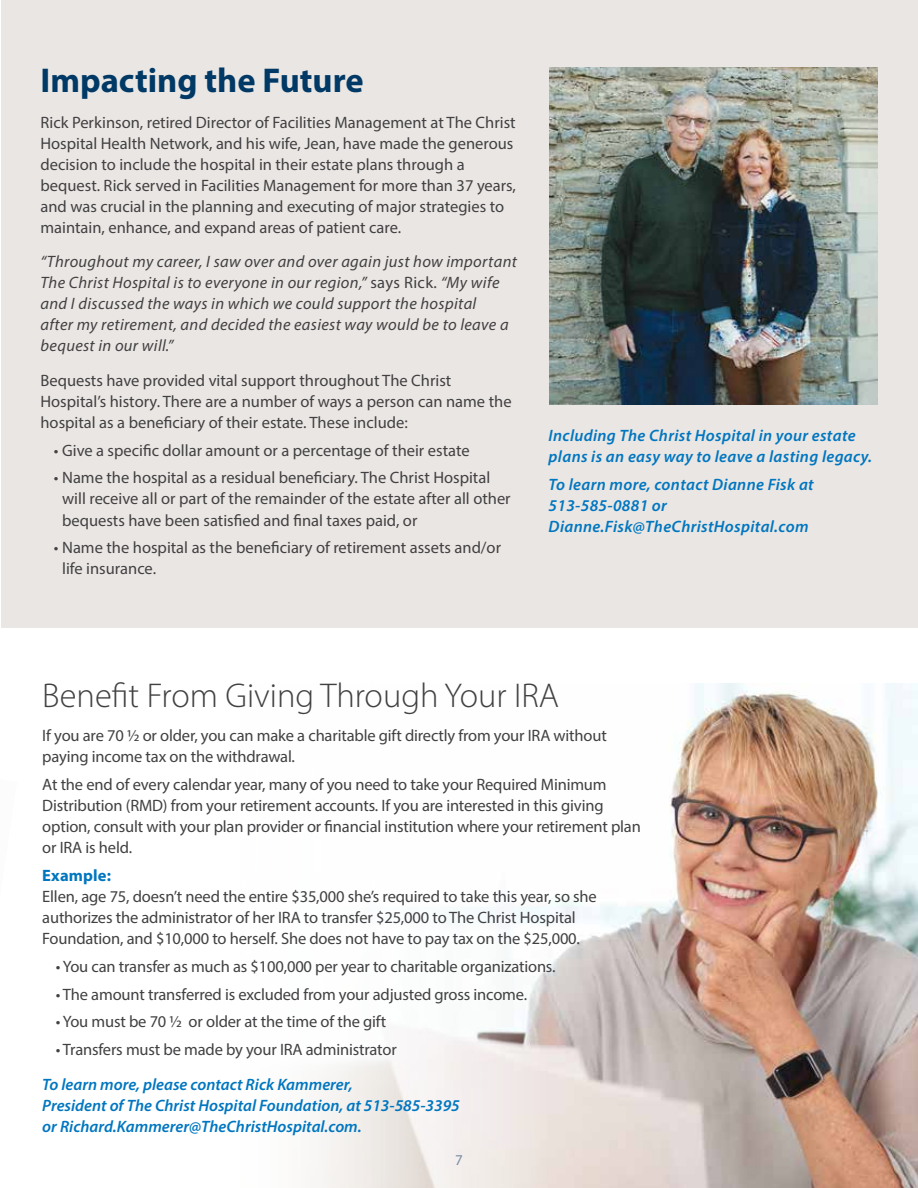
<style>
.page{position:relative;width:918px;height:1188px;background:#fff}
.page>*{position:absolute;margin:0;border:0;box-sizing:border-box;transform-origin:0 0}
.t1{font:300 34.5px "Myriad Pro";color:#414042}
.t2{font:700 34.5px "Myriad Pro";color:#003965}
.t3{font:16.5px/21px "Myriad Pro";letter-spacing:-.005em;color:#414042}
.t4{font:italic 600 16.5px/21px "Myriad Pro";letter-spacing:.01em;color:#0076c0}
.t5{font:italic 16.5px/21px "Myriad Pro";letter-spacing:.02em;color:#414042}
.t6{font:700 16.5px "Myriad Pro";letter-spacing:.01em;color:#0076c0}
.t7{font:15px "Myriad Pro";color:#003965}
.s1{font-style:normal}
</style>
<div class="page">
<img style="left:318px;top:684px;width:600px;height:504px">
<div style="left:2px;top:0;width:916px;height:627px;background:#eae6e3"></div>
<img style="left:550px;top:68px;width:328px;height:337px">
<h1 class="t2" style="left:40px;top:58px;width:325px">Impacting the Future</h1>
<p class="t3" style="left:40px;top:112px;width:477px">Rick Perkinson, retired Director of Facilities Management at The Christ Hospital Health Network, and his wife, Jean, have made the generous decision to include the hospital in their estate plans through a bequest. Rick served in Facilities Management for more than 37 years, and was crucial in the planning and executing of major strategies to maintain, enhance, and expand areas of patient care.</p>
<p class="t5" style="left:40px;top:251px;width:478px">“Throughout my career, I saw over and over again just how important The Christ Hospital is to everyone in our region,” <span class="s1">says Rick.</span> “My wife and I discussed the ways in which we could support the hospital<br>after my retirement, and decided the easiest way would be to leave a bequest in our will.”</p>
<p class="t3" style="left:40px;top:370px;width:473px">Bequests have provided vital support throughout The Christ<br>Hospital’s history. There are a number of ways a person can name the hospital as a beneficiary of their estate. These include:</p>
<p class="t3" style="left:54px;top:439px;width:417px">• Give a specific dollar amount or a percentage of their estate</p>
<p class="t3" style="left:62px;top:467px;width:450px;text-indent:-8px">• Name the hospital as a residual beneficiary. The Christ Hospital will receive all or part of the remainder of the estate after all other bequests have been satisfied and final taxes paid, or</p>
<p class="t3" style="left:62px;top:537px;width:440px;text-indent:-8px">• Name the hospital as the beneficiary of retirement assets and/or life insurance.</p>
<p class="t4" style="left:549px;top:425px;width:325px">Including The Christ Hospital in your estate plans is an easy way to leave a lasting legacy.</p>
<p class="t4" style="left:549px;top:473px;width:267px">To learn more, contact Dianne Fisk at<br>513-585-0881 or<br>Dianne.Fisk@TheChristHospital.com</p>
<h1 class="t1" style="left:42px;top:675px;width:518px">Benefit From Giving Through Your IRA</h1>
<p class="t3" style="left:42px;top:725px;width:566px">If you are 70 ½ or older, you can make a charitable gift directly from your IRA without paying income tax on the withdrawal.</p>
<p class="t3" style="left:42px;top:774px;width:600px">At the end of every calendar year, many of you need to take your Required Minimum Distribution (RMD) from your retirement accounts. If you are interested in this giving option, consult with your plan provider or financial institution where your retirement plan or IRA is held.</p>
<p class="t6" style="left:42px;top:865px;width:70px">Example:</p>
<p class="t3" style="left:42px;top:886px;width:556px">Ellen, age 75, doesn’t need the entire $35,000 she’s required to take this year, so she authorizes the administrator of her IRA to transfer $25,000 to The Christ Hospital<br>Foundation, and $10,000 to herself. She does not have to pay tax on the $25,000.</p>
<p class="t3" style="left:56px;top:955px;width:501px">• You can transfer as much as $100,000 per year to charitable organizations.</p>
<p class="t3" style="left:56px;top:983px;width:473px">• The amount transferred is excluded from your adjusted gross income.</p>
<p class="t3" style="left:56px;top:1011px;width:332px">• You must be 70 ½ or older at the time of the gift</p>
<p class="t3" style="left:56px;top:1039px;width:342px">• Transfers must be made by your IRA administrator</p>
<p class="t4" style="left:42px;top:1073px;width:419px">To learn more, please contact Rick Kammerer,<br>President of The Christ Hospital Foundation, at 513-585-3395 or Richard.Kammerer@TheChristHospital.com.</p>
<p class="t7" style="left:455px;top:1150px;width:9px">7</p>
</div>
